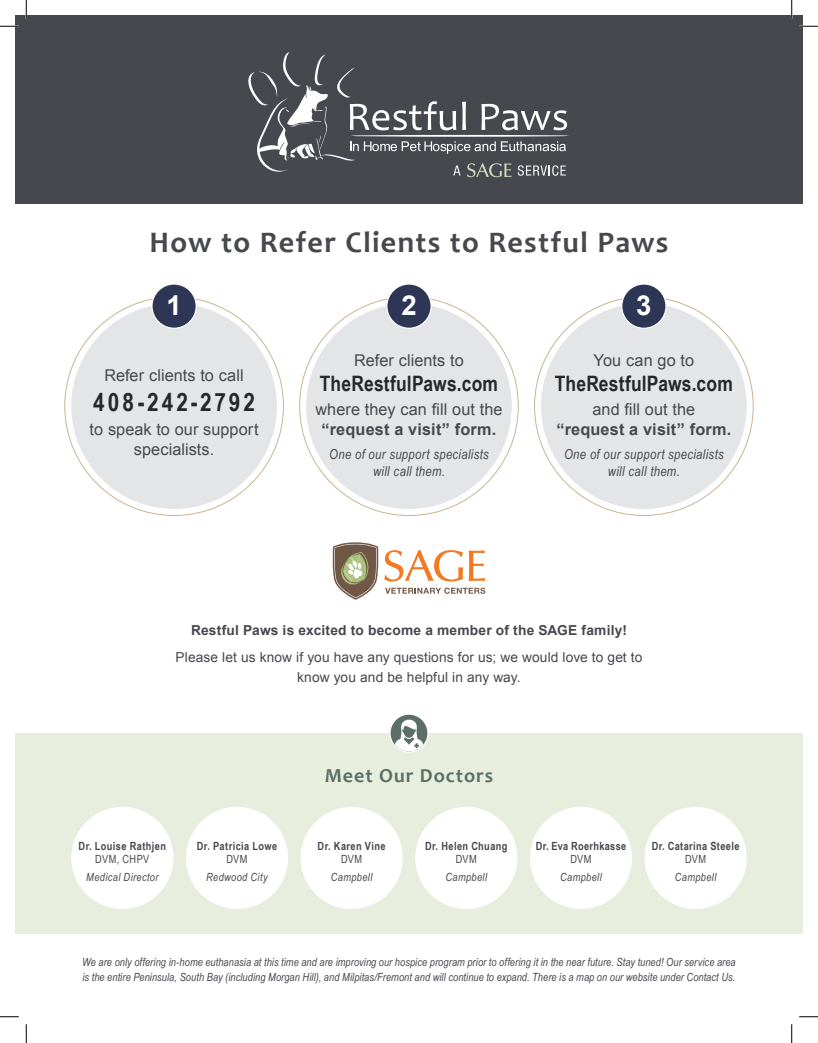
<style>
.page{position:relative;width:818px;height:1043px;background:#fff}
.page>*{position:absolute;margin:0;border:0;box-sizing:border-box;transform-origin:0 0}
.t1{font:700 30px "Candara";letter-spacing:.04em;color:#46484e}
.t2{font:700 27.5px "Arial";color:#fff}
.t3{font:700 25.25px "Arial Narrow";letter-spacing:.115em;color:#27262b}
.t4{font:700 21.25px "Arial Narrow";letter-spacing:.01em;color:#27262b}
.t5{font:700 20px "Candara";letter-spacing:.05em;color:#5b6f68}
.t6{font:16.25px/20px "Arial";letter-spacing:.005em;color:#46484e;text-align:center}
.t7{font:700 16.25px/20px "Arial";letter-spacing:.01em;color:#46484e;text-align:center}
.t8{font:13.75px/20px "Arial";letter-spacing:.005em;color:#46484e;text-align:center}
.t9{font:italic 13.75px/16.5px "Arial Narrow";letter-spacing:.025em;color:#46484e;text-align:center}
.t10{font:700 13.75px "Arial";letter-spacing:.015em;color:#46484e}
.t11{font:italic 11.25px/15px "Arial Narrow";letter-spacing:.01em;color:#46484e}
.t12{font:700 11.25px/13.5px "Arial Narrow";letter-spacing:.035em;color:#46484e;text-align:center}
.t13{font:italic 11.25px "Arial Narrow";letter-spacing:.035em;color:#46484e}
.t14{font:11.25px "Arial Narrow";letter-spacing:.035em;color:#46484e}
.s1{font-weight:700}
.s2{font-weight:400}
</style>
<div class="page">
<div style="left:541px;top:303px;width:205px;height:206px;background:#e4e5e6;border-radius:50%"></div>
<div style="left:621px;top:284px;width:45px;height:44px;background:#2e3655;border-radius:50%"></div>
<div style="left:621px;top:283px;width:45px;height:46px;border:1px solid #fff;border-radius:50%"></div>
<div style="left:306px;top:303px;width:205px;height:206px;background:#e4e5e6;border-radius:50%"></div>
<div style="left:387px;top:284px;width:44px;height:44px;background:#2e3655;border-radius:50%"></div>
<div style="left:386px;top:283px;width:46px;height:46px;border:1px solid #fff;border-radius:50%"></div>
<div style="left:71px;top:303px;width:206px;height:206px;background:#e4e5e6;border-radius:50%"></div>
<div style="left:152px;top:284px;width:44px;height:44px;background:#2e3655;border-radius:50%"></div>
<div style="left:151px;top:283px;width:46px;height:46px;border:1px solid #fff;border-radius:50%"></div>
<div style="left:15px;top:733px;width:787px;height:200px;background:#e7eedd"></div>
<div style="left:71px;top:807px;width:102px;height:102px;background:#fff;border-radius:50%"></div>
<div style="left:186px;top:807px;width:102px;height:102px;background:#fff;border-radius:50%"></div>
<div style="left:300px;top:807px;width:102px;height:102px;background:#fff;border-radius:50%"></div>
<div style="left:415px;top:807px;width:102px;height:102px;background:#fff;border-radius:50%"></div>
<div style="left:530px;top:807px;width:102px;height:102px;background:#fff;border-radius:50%"></div>
<div style="left:644px;top:807px;width:102px;height:102px;background:#fff;border-radius:50%"></div>
<svg style="left:390px;top:714px;width:38px;height:38px"></svg>
<svg style="left:394px;top:716px;width:30px;height:35px"></svg>
<div style="left:389px;top:713px;width:39px;height:39px;border:1px solid #fff;border-radius:50%"></div>
<svg style="left:332px;top:542px;width:153px;height:57px"></svg>
<div style="left:15px;top:15px;width:787px;height:188px;background:#46484e"></div>
<svg style="left:248px;top:52px;width:319px;height:125px"></svg>
<svg style="left:0;top:25px;width:19px;height:2px"></svg>
<svg style="left:799px;top:25px;width:19px;height:2px"></svg>
<svg style="left:0;top:1016px;width:19px;height:1px"></svg>
<svg style="left:799px;top:1016px;width:19px;height:1px"></svg>
<svg style="left:25px;top:0;width:2px;height:19px"></svg>
<svg style="left:25px;top:1024px;width:2px;height:18px"></svg>
<svg style="left:791px;top:0;width:1px;height:19px"></svg>
<svg style="left:791px;top:1024px;width:1px;height:18px"></svg>
<p class="t1" style="left:149px;top:223px;width:520px">How to Refer Clients to Restful Paws</p>
<p class="t2" style="left:166px;top:287px;width:17px">1</p>
<p class="t6" style="left:105px;top:365px;width:140px">Refer clients to call</p>
<p class="t3" style="left:93px;top:383px;width:163px">408-242-2792</p>
<p class="t6" style="left:90px;top:419px;width:170px">to speak to our support specialists.</p>
<p class="t2" style="left:401px;top:287px;width:17px">2</p>
<p class="t6" style="left:354px;top:350px;width:111px">Refer clients to</p>
<p class="t4" style="left:320px;top:368px;width:180px">TheRestfulPaws.com</p>
<p class="t6" style="left:315px;top:399px;width:189px">where they can fill out the <span class="s1">“request a visit” form.</span></p>
<p class="t9" style="left:329px;top:445px;width:161px">One of our support specialists will call them.</p>
<p class="t2" style="left:636px;top:287px;width:17px">3</p>
<p class="t6" style="left:593px;top:350px;width:102px">You can go to</p>
<p class="t4" style="left:554px;top:368px;width:180px">TheRestfulPaws.com</p>
<p class="t7" style="left:556px;top:400px;width:176px"><span class="s2">and fill out the<br></span>“request a visit” form.</p>
<p class="t9" style="left:564px;top:445px;width:161px">One of our support specialists will call them.</p>
<p class="t10" style="left:191px;top:621px;width:437px">Restful Paws is excited to become a member of the SAGE family!</p>
<p class="t8" style="left:176px;top:647px;width:468px">Please let us know if you have any questions for us; we would love to get to know you and be helpful in any way.</p>
<p class="t12" style="left:79px;top:838px;width:89px">Dr. Louise Rathjen</p>
<p class="t14" style="left:95px;top:851px;width:56px">DVM, CHPV</p>
<p class="t13" style="left:86px;top:868px;width:74px">Medical Director</p>
<p class="t12" style="left:197px;top:838px;width:82px">Dr. Patricia Lowe<br><span class="s2">DVM</span></p>
<p class="t13" style="left:206px;top:868px;width:63px">Redwood City</p>
<p class="t5" style="left:325px;top:763px;width:170px">Meet Our Doctors</p>
<p class="t12" style="left:317px;top:838px;width:69px">Dr. Karen Vine</p>
<p class="t14" style="left:341px;top:851px;width:23px">DVM</p>
<p class="t13" style="left:331px;top:868px;width:43px">Campbell</p>
<p class="t12" style="left:425px;top:838px;width:84px">Dr. Helen Chuang</p>
<p class="t14" style="left:455px;top:851px;width:23px">DVM</p>
<p class="t13" style="left:445px;top:868px;width:43px">Campbell</p>
<p class="t12" style="left:535px;top:838px;width:92px">Dr. Eva Roerhkasse</p>
<p class="t14" style="left:570px;top:851px;width:23px">DVM</p>
<p class="t13" style="left:560px;top:868px;width:43px">Campbell</p>
<p class="t12" style="left:651px;top:838px;width:89px">Dr. Catarina Steele</p>
<p class="t14" style="left:685px;top:851px;width:23px">DVM</p>
<p class="t13" style="left:674px;top:868px;width:43px">Campbell</p>
<p class="t11" style="left:82px;top:954px;width:655px">We are only offering in-home euthanasia at this time and are improving our hospice program prior to offering it in the near future. Stay tuned! Our service area is the entire Peninsula, South Bay (including Morgan Hill), and Milpitas/Fremont and will continue to expand. There is a map on our website under Contact Us.</p>
</div>
